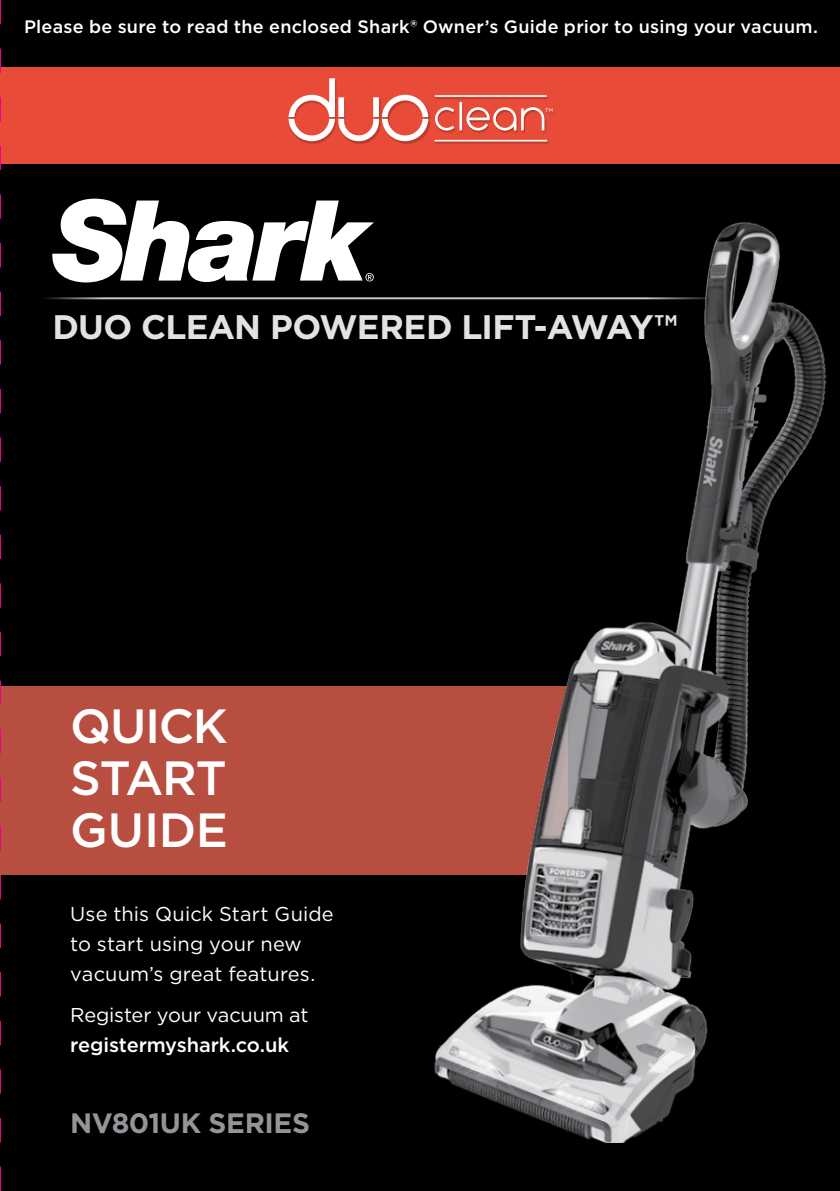
<style>
.page{position:relative;width:840px;height:1191px;background:#fff}
.page>*{position:absolute;margin:0;border:0;box-sizing:border-box;transform-origin:0 0}
.t1{font:500 48px/52px "Gotham";letter-spacing:-.025em;color:#fff;text-align:justify}
.t2{font:700 34px "Gotham";letter-spacing:-.02em;color:#e1e2e3}
.t3{font:700 28px "Gotham";letter-spacing:-.015em;color:#939598}
.t4{font:20px/30px "Gotham";color:#fff}
.t5{font:500 20px "Gotham";letter-spacing:-.01em;color:#fff}
.t6{font:500 18px "Gotham";letter-spacing:.015em;color:#fff}
</style>
<div class="page">
<div style="left:0;top:0;width:839px;height:1191px;background:#000"></div>
<div style="left:0;top:685px;width:567px;height:189px;background:#b74e40"></div>
<svg style="left:52px;top:199px;width:322px;height:83px"></svg>
<div style="left:0;top:68px;width:839px;height:96px;background:#e84b38"></div>
<div style="left:289px;top:80px;width:140px;height:63px;background:#000;opacity:.2"></div>
<svg style="left:288px;top:78px;width:140px;height:63px"></svg>
<div style="left:338px;top:97px;width:6px;height:20px;background:#fff"></div>
<div style="left:373px;top:97px;width:6px;height:20px;background:#fff"></div>
<div style="left:435px;top:97px;width:118px;height:46px;background:#000;opacity:.2"></div>
<hr style="left:459px;top:102px;width:3px;height:28px;background:#fff">
<svg style="left:435px;top:107px;width:19px;height:23px"></svg>
<svg style="left:466px;top:107px;width:86px;height:23px"></svg>
<hr style="left:435px;top:140px;width:111px;height:1px;background:#fff">
<hr style="left:435px;top:95px;width:111px;height:2px;background:#fff">
<hr style="left:31px;top:297px;width:683px;height:2px;background:#c7c8ca">
<img style="left:413px;top:222px;width:414px;height:921px">
<svg style="left:0;top:0;width:1px;height:1191px"></svg>
<p class="t6" style="left:24px;top:15px;width:795px">Please be sure to read the enclosed Shark® Owner’s Guide prior to using your vacuum.</p>
<h2 class="t2" style="left:52px;top:304px;width:626px">DUO CLEAN POWERED LIFT-AWAY™</h2>
<h1 class="t1" style="left:70px;top:699px;width:159px">QUICK START GUIDE</h1>
<p class="t4" style="left:70px;top:898px;width:265px">Use this Quick Start Guide to start using your new vacuum’s great features.</p>
<p class="t4" style="left:70px;top:1000px;width:240px">Register your vacuum at</p>
<p class="t5" style="left:70px;top:1032px;width:220px">registermyshark.co.uk</p>
<h3 class="t3" style="left:70px;top:1104px;width:241px">NV801UK SERIES</h3>
</div>
